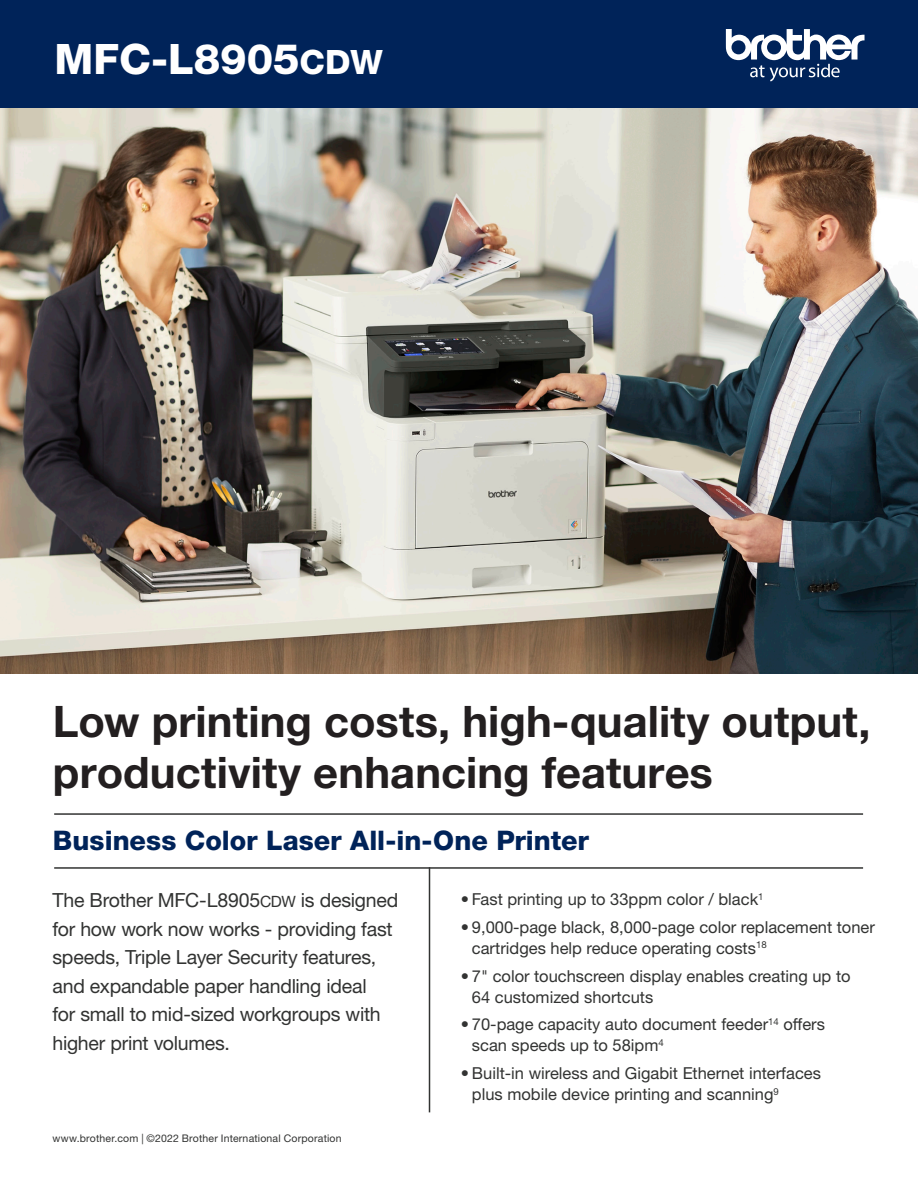
<style>
.page{position:relative;width:918px;height:1188px;background:#fff}
.page>*{position:absolute;margin:0;border:0;box-sizing:border-box;transform-origin:0 0}
.t1{font:700 43.5px/51px "Helvetica Neue LTW1 G";color:#231f20}
.t2{font:42px "Helvetica Neue LTW1 G Hv SC800";color:#fff}
.t3{font:800 27px "Helvetica Neue";color:#002359}
.t4{font:19.5px/28.5px "Helvetica Neue LTW1 G";letter-spacing:-.015em;color:#323332}
.t5{font:16.5px/21px "Helvetica Neue LTW1 G";color:#323332}
.t6{font:10.5px "Helvetica Neue LTW1 G";letter-spacing:.015em;color:#323332}
.s1{font-size:33.6px}
.s2{font-family:"Helvetica Neue LTW1 G Roman SC800";font-size:15.6px}
</style>
<div class="page">
<img style="left:0;top:108px;width:918px;height:565px">
<hr style="left:54px;top:813px;width:809px;height:2px;background:#323332">
<hr style="left:429px;top:867px;width:1px;height:245px;background:#323332">
<hr style="left:54px;top:867px;width:809px;height:2px;background:#323332">
<div style="left:0;top:0;width:918px;height:108px;background:#002359"></div>
<svg style="left:726px;top:29px;width:139px;height:52px"></svg>
<p class="t2" style="left:55px;top:34px;width:330px">MFC-L8905<span class="s1">cdw</span></p>
<p class="t1" style="left:53px;top:695px;width:819px">Low printing costs, high-quality output, productivity enhancing features</p>
<p class="t3" style="left:53px;top:825px;width:538px">Business Color Laser All-in-One Printer</p>
<p class="t4" style="left:52px;top:886px;width:347px">The Brother MFC-L8905<span class="s2">cdw</span> is designed for how work now works - providing fast speeds, Triple Layer Security features, and expandable paper handling ideal<br>for small to mid-sized workgroups with higher print volumes.</p>
<p class="t6" style="left:52px;top:1132px;width:291px">www.brother.com | ©2022 Brother International Corporation</p>
<p class="t5" style="left:461px;top:889px;width:304px">• Fast printing up to 33ppm color / black<sup>1</sup></p>
<p class="t5" style="left:472px;top:916px;width:404px;text-indent:-11px">• 9,000-page black, 8,000-page color replacement toner cartridges help reduce operating costs<sup>18</sup></p>
<p class="t5" style="left:472px;top:965px;width:380px;text-indent:-11px">• 7" color touchscreen display enables creating up to<br>64 customized shortcuts</p>
<p class="t5" style="left:472px;top:1014px;width:355px;text-indent:-11px">• 70-page capacity auto document feeder<sup>14</sup> offers scan speeds up to 58ipm<sup>4</sup></p>
<p class="t5" style="left:472px;top:1063px;width:351px;text-indent:-11px">• Built-in wireless and Gigabit Ethernet interfaces plus mobile device printing and scanning<sup>9</sup></p>
</div>
